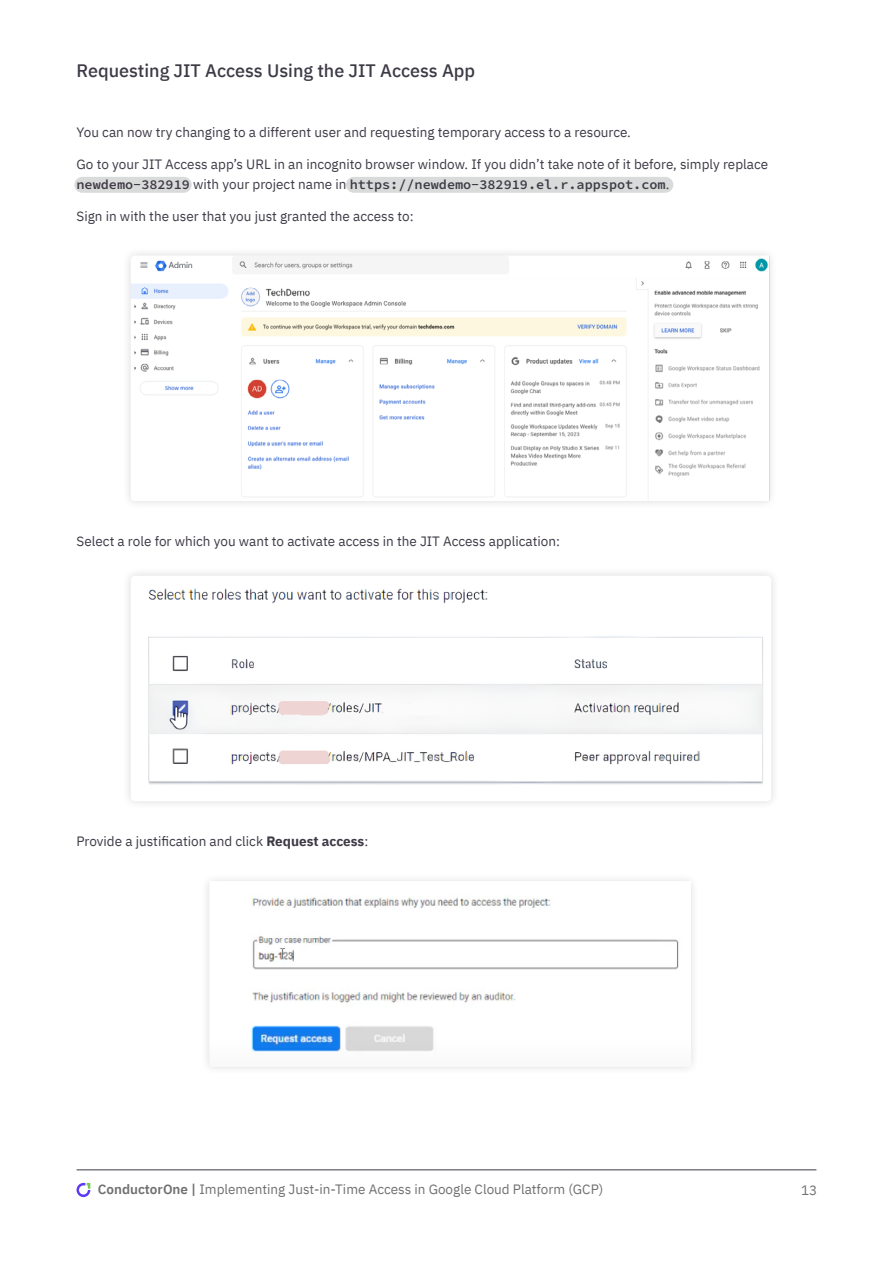
<style>
.page{position:relative;width:893px;height:1263px;background:#fff}
.page>*{position:absolute;margin:0;border:0;box-sizing:border-box;transform-origin:0 0}
.t1{font:500 18px "IBM Plex Sans";color:#3e3a46}
.t2{font:13.5px "IBM Plex Sans";color:#3e3a46}
.t3{font:600 13.5px "Source Code Pro";color:#3d3b45}
.t4{font:13.5px "IBM Plex Sans";color:#706f71}
.s1{color:#3e3a46}
.s2{font-family:"IBM Plex Sans";font-weight:400;color:#3e3a46}
.s3{font-weight:700}
.s4{font-weight:600}
</style>
<div class="page">
<svg style="left:77px;top:1183px;width:13px;height:14px"></svg>
<hr style="left:77px;top:1169px;width:739px;height:1px;background:#3e3a46">
<div style="left:74px;top:177px;width:118px;height:16px;background:#d9dada;border-radius:8px"></div>
<div style="left:346px;top:177px;width:327px;height:16px;background:#d9dada;border-radius:8px"></div>
<div style="left:122px;top:246px;width:656px;height:263px;background:#f8f8f8"></div>
<img style="left:131px;top:256px;width:639px;height:245px">
<div style="left:122px;top:566px;width:658px;height:244px;background:#000;opacity:.15"></div>
<img style="left:148px;top:588px;width:615px;height:196px">
<img style="left:251px;top:897px;width:428px;height:155px">
<h1 class="t1" style="left:77px;top:57px;width:400px">Requesting JIT Access Using the JIT Access App</h1>
<p class="t2" style="left:77px;top:122px;width:556px">You can now try changing to a different user and requesting temporary access to a resource.</p>
<p class="t2" style="left:77px;top:154px;width:693px">Go to your JIT Access app’s URL in an incognito browser window. If you didn’t take note of it before, simply replace</p>
<p class="t3" style="left:77px;top:174px;width:594px"><span class="s1">newdemo-382919</span> <span class="s2">with your project name in</span> https://newdemo-382919.el.r.appspot.com<span class="s2">.</span></p>
<p class="t2" style="left:77px;top:206px;width:339px">Sign in with the user that you just granted the access to:</p>
<p class="t2" style="left:77px;top:530px;width:485px">Select a role for which you want to activate access in the JIT Access application:</p>
<p class="t2" style="left:77px;top:831px;width:293px">Provide a justification and click <span class="s3">Request access</span>:</p>
<p class="t4" style="left:98px;top:1179px;width:507px"><span class="s4">ConductorOne |</span> Implementing Just-in-Time Access in Google Cloud Platform (GCP)</p>
<p class="t4" style="left:801px;top:1179px;width:18px">13</p>
</div>
